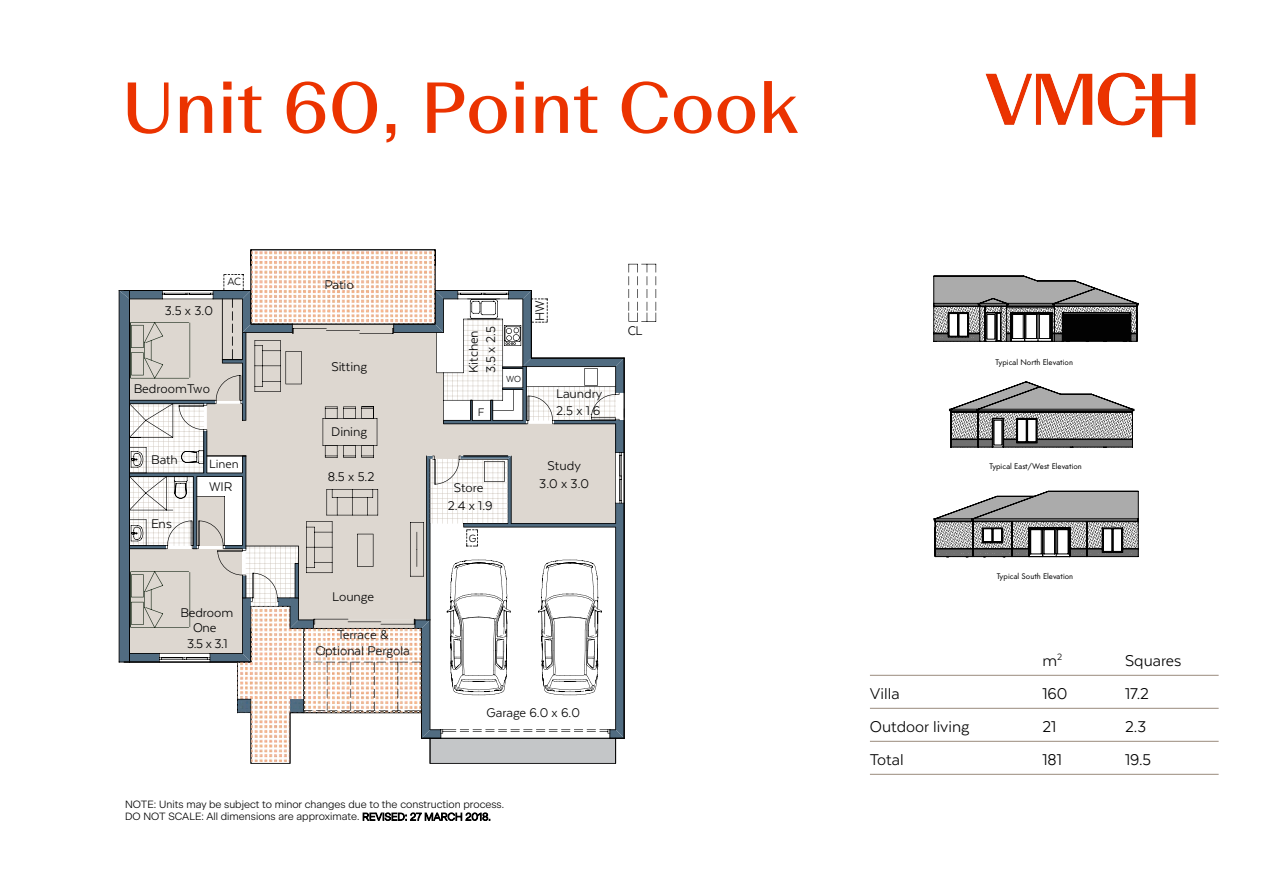
<style>
.page{position:relative;width:1263px;height:893px;background:#fff}
.page>*{position:absolute;margin:0;border:0;box-sizing:border-box;transform-origin:0 0}
.t1{font:72px "Beausite Fit";color:#eb3300}
.t2{font:18px "Texta";color:#000}
.t3{font:14.55px/17.4px "Texta";color:#000;text-align:center}
.t4{font:13.65px "Texta";color:#000}
.t5{font:12.6px "Texta";color:#000}
.t6{font:12.15px "Texta";color:#000}
.t7{font:12px "Texta";color:#000}
.t8{font:300 10.5px/12.6px "Beausite Classic";color:#000}
.t9{font:10.2px "Texta";color:#000}
.t10{font:8.55px "Am Sans";color:#010101}
</style>
<div class="page">
<hr style="left:870px;top:675px;width:348px;height:1px;background:#9a8b7d">
<hr style="left:870px;top:708px;width:348px;height:1px;background:#9a8b7d">
<hr style="left:870px;top:741px;width:348px;height:1px;background:#9a8b7d">
<hr style="left:870px;top:774px;width:348px;height:1px;background:#9a8b7d">
<svg style="left:934px;top:276px;width:204px;height:281px"></svg>
<svg style="left:250px;top:249px;width:367px;height:515px"></svg>
<svg style="left:119px;top:264px;width:537px;height:475px"></svg>
<img style="left:251px;top:251px;width:184px;height:13px">
<img style="left:251px;top:606px;width:75px;height:35px">
<img style="left:327px;top:628px;width:94px;height:18px">
<img style="left:985px;top:72px;width:211px;height:66px">
<h1 class="t1" style="left:122px;top:57px;width:678px">Unit 60, Point Cook</h1>
<p class="t3" style="left:165px;top:302px;width:50px">3.5 x 3.0</p>
<p class="t6" style="left:227px;top:276px;width:15px">AC</p>
<p class="t3" style="left:134px;top:380px;width:77px">BedroomTwo</p>
<p class="t3" style="left:151px;top:451px;width:28px">Bath</p>
<p class="t3" style="left:151px;top:515px;width:22px">Ens</p>
<p class="t4" style="left:209px;top:457px;width:31px">Linen</p>
<p class="t3" style="left:209px;top:478px;width:25px">WIR</p>
<p class="t3" style="left:180px;top:604px;width:55px;line-height:15.6px">Bedroom<br>One<br>3.5 x 3.1</p>
<p class="t3" style="left:324px;top:276px;width:31px">Patio</p>
<p class="t3" style="left:331px;top:357px;width:37px">Sitting</p>
<p class="t3" style="left:331px;top:423px;width:37px">Dining</p>
<p class="t3" style="left:328px;top:467px;width:48px">8.5 x 5.2</p>
<p class="t3" style="left:332px;top:587px;width:43px">Lounge</p>
<p class="t3" style="left:315px;top:627px;width:96px;line-height:15.9px">Terrace &amp;<br>Optional Pergola</p>
<p class="t3" style="left:465px;top:373px;width:48px;text-align:left;rotate:-90deg">Kitchen<br>3.5 x 2.5</p>
<p class="t5" style="left:478px;top:405px;width:8px">F</p>
<p class="t9" style="left:506px;top:373px;width:16px">WO</p>
<p class="t3" style="left:531px;top:321px;width:22px;rotate:-90deg">HW</p>
<p class="t3" style="left:556px;top:385px;width:48px;text-align:left">Laundry<br>2.5 x 1.6</p>
<p class="t3" style="left:448px;top:479px;width:46px">Store<br>2.4 x 1.9</p>
<p class="t7" style="left:469px;top:532px;width:9px">G</p>
<p class="t3" style="left:539px;top:457px;width:51px">Study<br>3.0 x 3.0</p>
<p class="t3" style="left:628px;top:321px;width:16px">CL</p>
<p class="t3" style="left:486px;top:704px;width:95px">Garage 6.0 x 6.0</p>
<p class="t8" style="left:125px;top:797px;width:381px">NOTE: Units may be subject to minor changes due to the construction process.<br>DO NOT SCALE: All dimensions are approximate. REVISED: 27 MARCH 2018.</p>
<p class="t10" style="left:995px;top:357px;width:79px">Typical North Elevation</p>
<p class="t10" style="left:989px;top:461px;width:94px">Typical East/West Elevation</p>
<p class="t10" style="left:997px;top:571px;width:78px">Typical South Elevation</p>
<p class="t2" style="left:1042px;top:652px;width:21px">m<sup>2</sup></p>
<p class="t2" style="left:1125px;top:652px;width:58px">Squares</p>
<p class="t2" style="left:870px;top:685px;width:31px">Villa</p>
<p class="t2" style="left:1042px;top:685px;width:27px">160</p>
<p class="t2" style="left:1125px;top:685px;width:25px">17.2</p>
<p class="t2" style="left:870px;top:718px;width:101px">Outdoor living</p>
<p class="t2" style="left:1042px;top:718px;width:15px">21</p>
<p class="t2" style="left:1125px;top:718px;width:23px">2.3</p>
<p class="t2" style="left:870px;top:751px;width:35px">Total</p>
<p class="t2" style="left:1042px;top:751px;width:21px">181</p>
<p class="t2" style="left:1125px;top:751px;width:28px">19.5</p>
</div>
